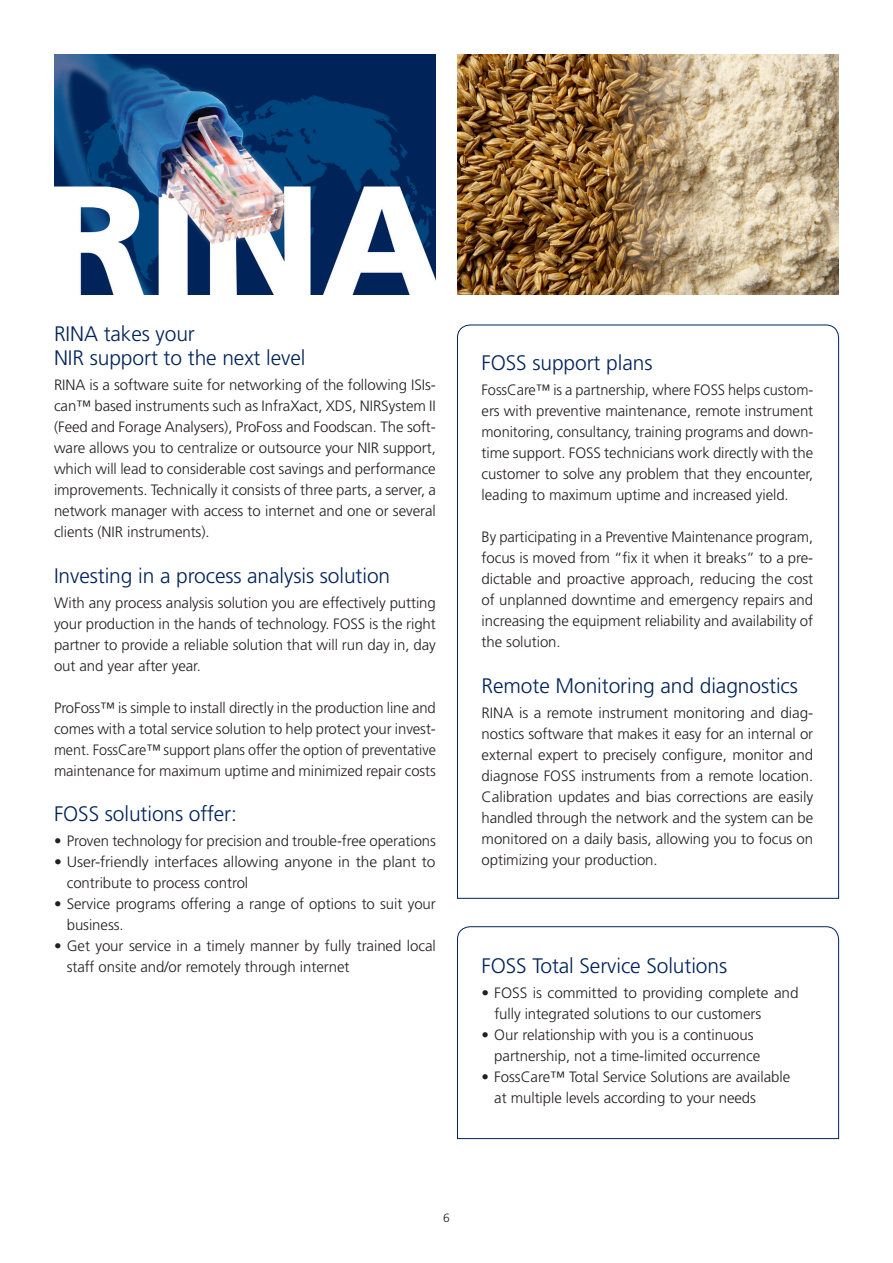
<style>
.page{position:relative;width:893px;height:1263px;background:#fff}
.page>*{position:absolute;margin:0;border:0;box-sizing:border-box;transform-origin:0 0}
.Rubrik{font:300 21px/24px "Frutiger";letter-spacing:-.005em;color:#002359}
.Brødtekst{font:300 15px/21px "Frutiger";letter-spacing:-.005em;color:#231f20;text-align:justify}
.Brødtekst-2{font:300 15px/21px "Frutiger";letter-spacing:-.005em;color:#231f20;scale:1.04 1}
.t1{font:300 12px "Frutiger";color:#231f20}
</style>
<div class="page">
<img style="left:457px;top:54px;width:382px;height:240px">
<svg style="left:457px;top:926px;width:382px;height:213px"></svg>
<svg style="left:457px;top:324px;width:382px;height:575px"></svg>
<img style="left:54px;top:54px;width:382px;height:240px">
<p class="Rubrik" style="left:54px;top:322px;width:253px">RINA takes your<br>NIR support to the next level</p>
<p class="Brødtekst" style="left:54px;top:375px;width:383px">RINA is a software suite for networking of the following ISIs&shy;can™ based instruments such as InfraXact, XDS, NIRSystem II (Feed and Forage Analysers), ProFoss and Foodscan. The soft&shy;ware allows you to centralize or outsource your NIR support, which will lead to considerable cost savings and performance improvements. Technically it consists of three parts, a server, a network manager with access to internet and one or several clients (NIR instruments).</p>
<p class="Rubrik" style="left:54px;top:564px;width:338px">Investing in a process analysis solution</p>
<p class="Brødtekst" style="left:54px;top:592px;width:383px">With any process analysis solution you are effectively putting your production in the hands of technology. FOSS is the right partner to provide a reliable solution that will run day in, day out and year after year.</p>
<p class="Brødtekst" style="left:54px;top:697px;width:383px">ProFoss™ is simple to install directly in the production line and comes with a total service solution to help protect your invest&shy;ment. FossCare™ support plans offer the option of preventative maintenance for maximum uptime and minimized repair costs</p>
<p class="Rubrik" style="left:54px;top:802px;width:185px">FOSS solutions offer:</p>
<p class="Brødtekst" style="left:54px;top:831px;width:383px">• Proven technology for precision and trouble-free operations</p>
<p class="Brødtekst-2" style="left:67px;top:852px;width:356px;text-indent:-13px">• User-friendly interfaces allowing anyone in the plant to contribute to process control</p>
<p class="Brødtekst" style="left:67px;top:894px;width:371px;text-indent:-13px">• Service programs offering a range of options to suit your business.</p>
<p class="Brødtekst" style="left:67px;top:936px;width:371px;text-indent:-13px">• Get your service in a timely manner by fully trained local staff onsite and/or remotely through internet</p>
<p class="Rubrik" style="left:482px;top:351px;width:172px">FOSS support plans</p>
<p class="Brødtekst" style="left:482px;top:380px;width:333px">FossCare™ is a partnership, where FOSS helps custom&shy;ers with preventive maintenance, remote instrument monitoring, consultancy, training programs and down&shy;time support. FOSS technicians work directly with the customer to solve any problem that they encounter, leading to maximum uptime and increased yield.</p>
<p class="Brødtekst" style="left:482px;top:527px;width:333px">By participating in a Preventive Maintenance program, focus is moved from “fix it when it breaks” to a pre&shy;dictable and proactive approach, reducing the cost of unplanned downtime and emergency repairs and increasing the equipment reliability and availability of the solution.</p>
<p class="Rubrik" style="left:482px;top:674px;width:318px">Remote Monitoring and diagnostics</p>
<p class="Brødtekst" style="left:482px;top:702px;width:333px">RINA is a remote instrument monitoring and diag&shy;nostics software that makes it easy for an internal or external expert to precisely configure, monitor and diagnose FOSS instruments from a remote location.<br>Calibration updates and bias corrections are easily handled through the network and the system can be monitored on a daily basis, allowing you to focus on optimizing your production.</p>
<p class="Rubrik" style="left:482px;top:954px;width:247px">FOSS Total Service Solutions</p>
<p class="Brødtekst" style="left:494px;top:982px;width:306px;text-indent:-13px">• FOSS is committed to providing complete and fully integrated solutions to our customers</p>
<p class="Brødtekst" style="left:482px;top:1024px;width:274px">• Our relationship with you is a continuous</p>
<p class="Brødtekst" style="left:494px;top:1045px;width:267px">partnership, not a time-limited occurrence</p>
<p class="Brødtekst" style="left:482px;top:1066px;width:310px">• FossCare™ Total Service Solutions are available</p>
<p class="Brødtekst" style="left:494px;top:1087px;width:263px">at multiple levels according to your needs</p>
<p class="t1" style="left:443px;top:1211px;width:8px">6</p>
</div>
